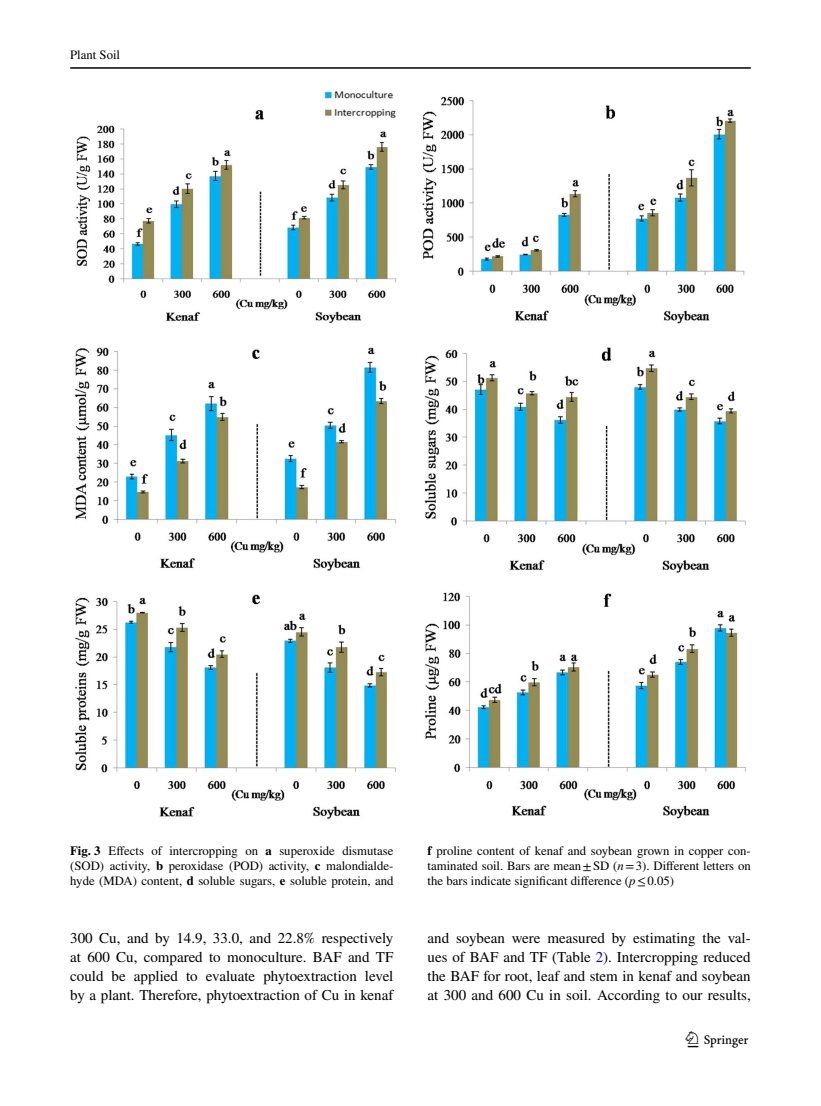
<style>
.page{position:relative;width:821px;height:1106px;background:#fff}
.page>*{position:absolute;margin:0;border:0;box-sizing:border-box;transform-origin:0 0}
.t1{font:22.5px "Springnew Regular 3";color:#000}
.t2{font:15px/18.8px "STIX";color:#000;text-align:justify}
.t3{font:12.75px/15px "STIX";color:#000;text-align:justify}
.s1{font-weight:700}
.s2{font-style:italic}
.s3{color:#00f}
</style>
<div class="page">
<hr style="left:70px;top:67px;width:680px;height:2px;background:#000">
<img style="left:75px;top:90px;width:671px;height:729px">
<p class="t3" style="left:70px;top:48px;width:51px">Plant Soil</p>
<p class="t3" style="left:70px;top:844px;width:325px"><span class="s1">Fig. 3</span> Effects of intercropping on <span class="s1">a</span> superoxide dismutase (SOD) activity, <span class="s1">b</span> peroxidase (POD) activity, <span class="s1">c</span> malondialde&shy;hyde (MDA) content, <span class="s1">d</span> soluble sugars, <span class="s1">e</span> soluble protein, and</p>
<p class="t3" style="left:427px;top:844px;width:325px"><span class="s1">f</span> proline content of kenaf and soybean grown in copper con&shy;taminated soil. Bars are mean±SD (<span class="s2">n</span>=3). Different letters on the bars indicate significant difference (<span class="s2">p</span>≤0.05)</p>
<p class="t2" style="left:70px;top:929px;width:325px">300 Cu, and by 14.9, 33.0, and 22.8% respectively at 600 Cu, compared to monoculture. BAF and TF could be applied to evaluate phytoextraction level by a plant. Therefore, phytoextraction of Cu in kenaf</p>
<p class="t2" style="left:427px;top:929px;width:325px">and soybean were measured by estimating the val&shy;ues of BAF and TF (Table <span class="s3">2</span>). Intercropping reduced the BAF for root, leaf and stem in kenaf and soybean at 300 and 600 Cu in soil. According to our results,</p>
<h1 class="t1" style="left:687px;top:1031px;width:62px">1 3</h1>
</div>
